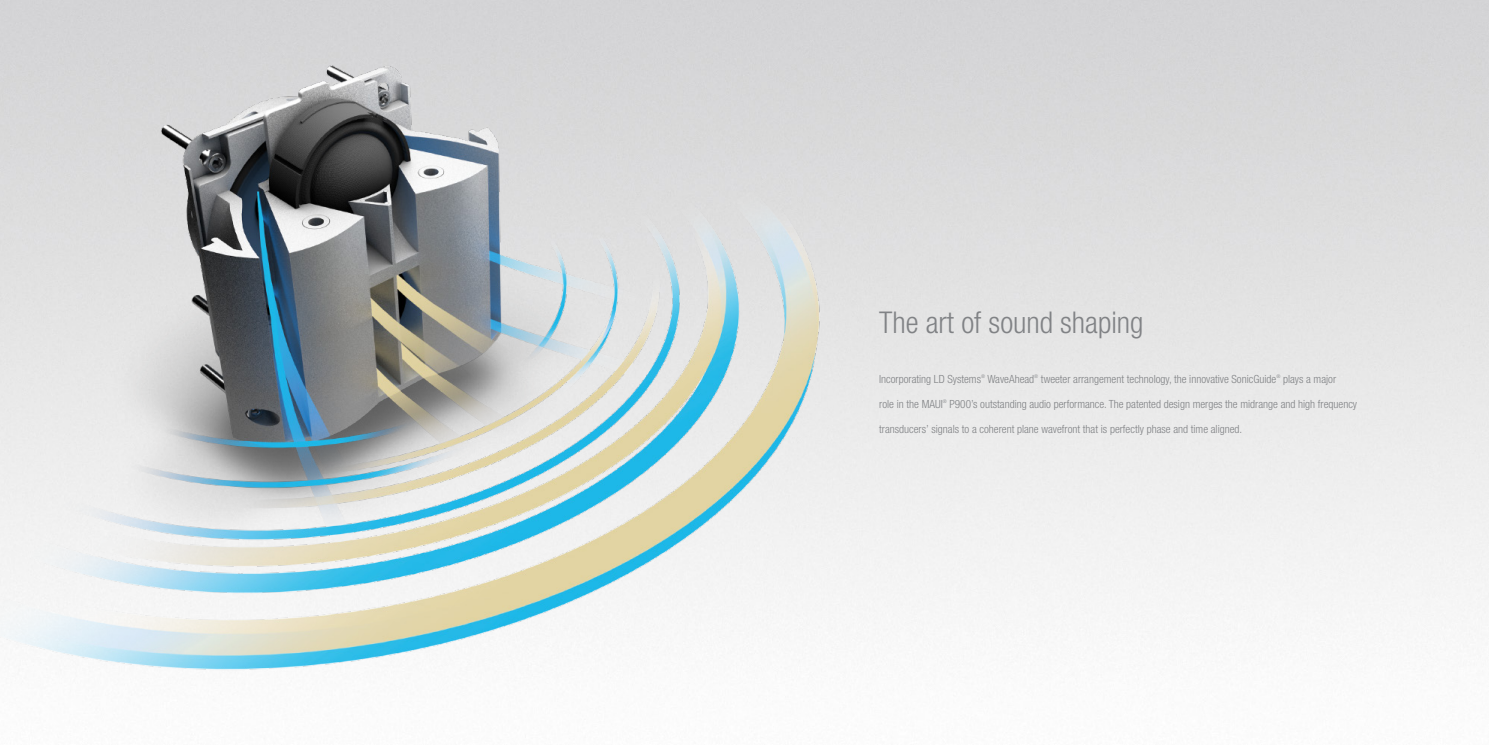
<style>
.page{position:relative;width:1489px;height:745px;background:#fff}
.page>*{position:absolute;margin:0;border:0;box-sizing:border-box;transform-origin:0 0}
.t1{font:300 condensed 30px "Helvetica Neue LT Std";color:#808285}
.t2{font:300 condensed 11.25px "Helvetica Neue LT Std";color:#808285}
.t3{font:300 condensed 5px "Helvetica Neue LT Std";color:#808285}
</style>
<div class="page">
<img style="left:0;top:0;width:945px;height:744px">
<p class="t1" style="left:879px;top:304px;width:266px">The art of sound shaping</p>
<p class="t2" style="left:879px;top:372px;width:103px">Incorporating LD Systems</p>
<p class="t3" style="left:981px;top:373px;width:6px">®</p>
<p class="t2" style="left:987px;top:372px;width:48px">WaveAhead</p>
<p class="t3" style="left:1034px;top:373px;width:6px">®</p>
<p class="t2" style="left:1040px;top:372px;width:237px">tweeter arrangement technology, the innovative SonicGuide</p>
<p class="t3" style="left:1276px;top:373px;width:6px">®</p>
<p class="t2" style="left:1282px;top:372px;width:55px">plays a major</p>
<p class="t2" style="left:879px;top:397px;width:65px">role in the MAUI</p>
<p class="t3" style="left:942px;top:398px;width:6px">®</p>
<p class="t2" style="left:949px;top:397px;width:409px">P900’s outstanding audio performance. The patented design merges the midrange and high frequency</p>
<p class="t2" style="left:879px;top:422px;width:364px">transducers’ signals to a coherent plane wavefront that is perfectly phase and time aligned.</p>
</div>
